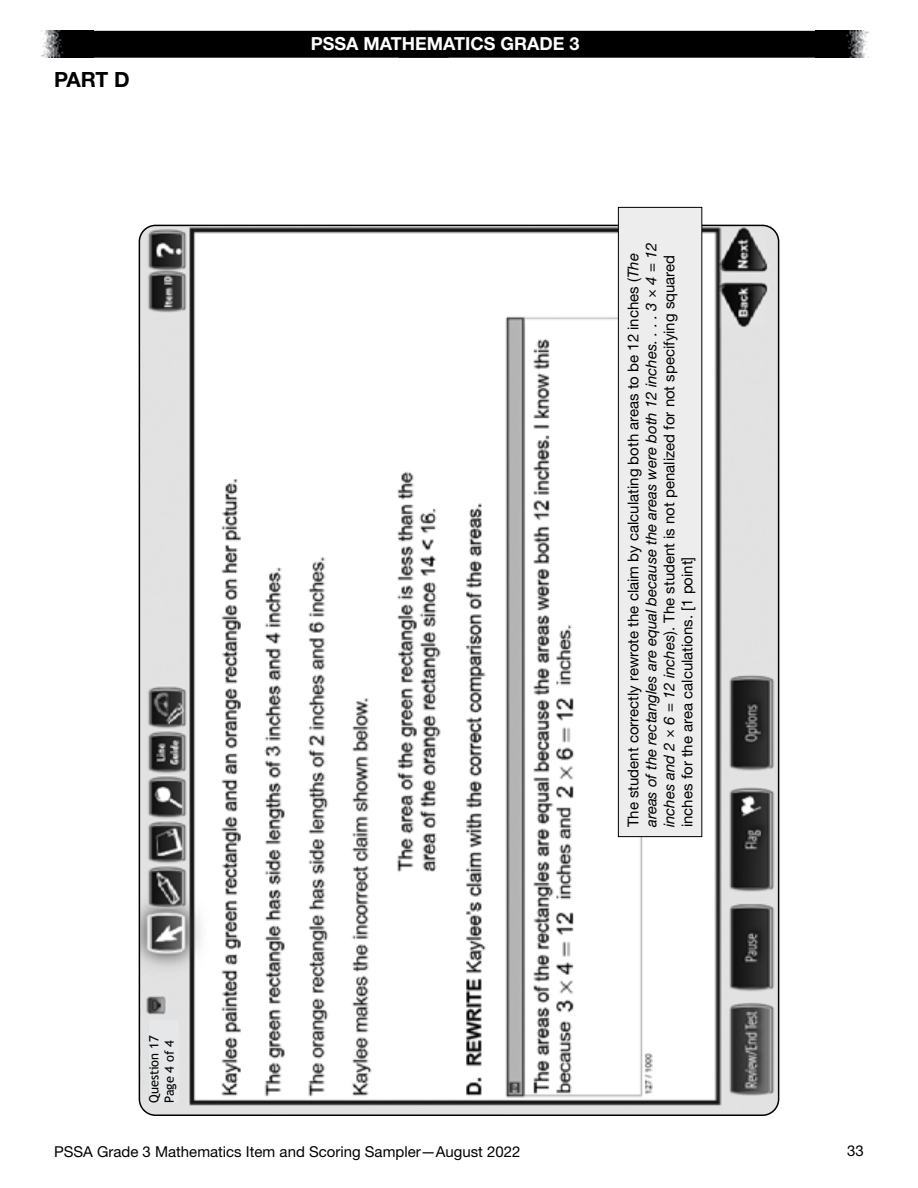
<style>
.page{position:relative;width:918px;height:1188px;background:#fff}
.page>*{position:absolute;margin:0;border:0;box-sizing:border-box;transform-origin:0 0}
._00_HD6_pg{font:700 21px "Helvetica Neue LT Std";color:#000}
.t1{font:700 18px "Helvetica Neue LT Std";color:#fff}
._01_Body_Annotations{font:15px/18px "Helvetica Neue LT Std";color:#000}
._07_Screen{font:12.75px/15.3px "Trebuchet MS";color:#000}
.s1{font-style:italic}
</style>
<div class="page">
<img style="left:41px;top:31px;width:53px;height:27px">
<img style="left:816px;top:31px;width:53px;height:27px">
<div style="left:94px;top:31px;width:722px;height:27px;background:#000"></div>
<img style="left:139px;top:225px;width:640px;height:890px">
<div style="left:149px;top:1020px;width:30px;height:83px;background:#e6e7e8"></div>
<div style="left:618px;top:207px;width:84px;height:630px;background:#ededee"></div>
<div style="left:618px;top:207px;width:84px;height:630px;border:1px solid #000"></div>
<p class="_00_HD6_pg" style="left:54px;top:67px;width:77px">PART D</p>
<p class="_07_Screen" style="left:146px;top:1103px;width:69px;rotate:-90deg">Question 17<br>Page 4 of 4</p>
<p class="t1" style="left:311px;top:33px;width:270px">PSSA MATHEMATICS GRADE 3</p>
<p class="_01_Body_Annotations" style="left:624px;top:827px;width:586px;rotate:-90deg">The student correctly rewrote the claim by calculating both areas to be 12 inches (<span class="s1">The areas of the rectangles are equal because the areas were both 12 inches. . . . 3 × 4 = 12 inches and 2 × 6 = 12 inches</span>). The student is not penalized for not specifying squared inches for the area calculations. [1 point]</p>
<p class="_01_Body_Annotations" style="left:54px;top:1142px;width:468px">PSSA Grade 3 Mathematics Item and Scoring Sampler—August 2022</p>
<p class="_01_Body_Annotations" style="left:847px;top:1142px;width:18px">33</p>
</div>
